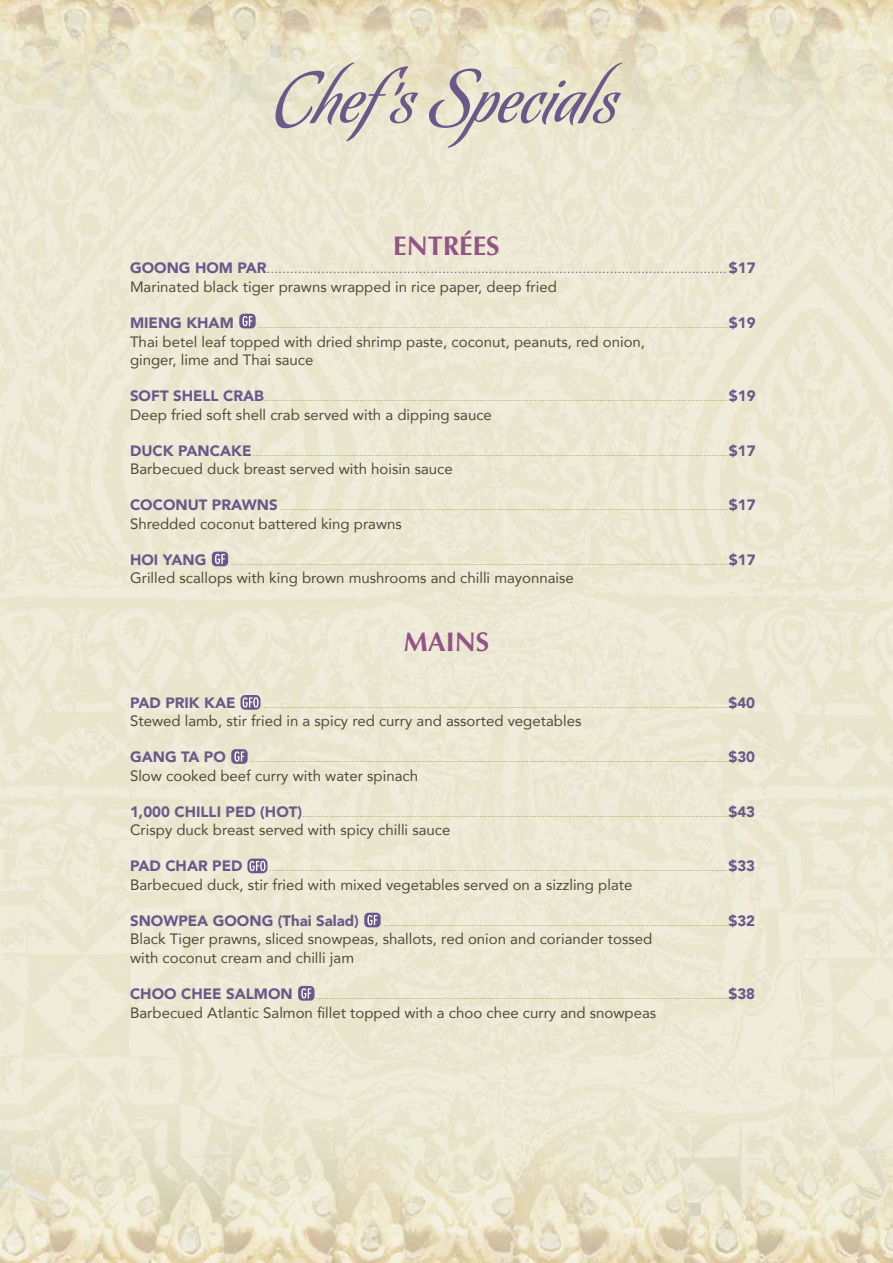
<style>
.page{position:relative;width:893px;height:1263px;background:#fff}
.page>*{position:absolute;margin:0;border:0;box-sizing:border-box;transform-origin:0 0}
.t1{font:72px "Koziupack OT";color:#6a588a}
.t2{font:700 27px "Optima";color:#925385}
.t3{font:15px/18.8px "Avenir";color:#4b4d3a}
.t4{font:300 15px/18.8px "Avenir";color:#6a588a}
.t5{font:900 15px "Avenir";color:#6a588a}
.t6{font:300 10.5px "Avenir";color:#9d9531}
.s1{font-weight:900}
.s2{font-weight:400;color:#4b4d3a}
.s3{font-weight:900;font-size:15px;color:#6a588a}
</style>
<div class="page">
<img style="left:0;top:0;width:893px;height:1263px">
<div style="left:239px;top:314px;width:17px;height:14px;background:#6a588a;border-radius:4px"></div>
<svg style="left:242px;top:316px;width:10px;height:10px"></svg>
<div style="left:212px;top:552px;width:16px;height:14px;background:#6a588a;border-radius:4px"></div>
<svg style="left:215px;top:554px;width:10px;height:10px"></svg>
<svg style="left:240px;top:695px;width:21px;height:15px"></svg>
<svg style="left:243px;top:697px;width:16px;height:10px"></svg>
<div style="left:231px;top:749px;width:17px;height:15px;background:#6a588a;border-radius:4px"></div>
<svg style="left:234px;top:751px;width:10px;height:11px"></svg>
<svg style="left:247px;top:858px;width:20px;height:15px"></svg>
<svg style="left:250px;top:861px;width:15px;height:10px"></svg>
<div style="left:364px;top:913px;width:17px;height:14px;background:#6a588a;border-radius:4px"></div>
<svg style="left:367px;top:915px;width:10px;height:10px"></svg>
<div style="left:298px;top:986px;width:16px;height:15px;background:#6a588a;border-radius:4px"></div>
<svg style="left:301px;top:988px;width:10px;height:10px"></svg>
<svg style="left:394px;top:82px;width:11px;height:14px"></svg>
<h1 class="t1" style="left:276px;top:55px;width:343px">Chefs Specials</h1>
<h2 class="t2" style="left:393px;top:230px;width:108px">ENTRÉES</h2>
<h3 class="t4" style="left:130px;top:259px;width:627px"><span class="s1">GOONG HOM PAR</span>......................................................................................................................<span class="s1">$17<br></span><span class="s2">Marinated black tiger prawns wrapped in rice paper, deep fried</span></h3>
<h3 class="t5" style="left:130px;top:310px;width:105px">MIENG KHAM</h3>
<p class="t6" style="left:258px;top:318px;width:499px">............................................................................................................................................................................<span class="s3">$19</span></p>
<h3 class="t3" style="left:130px;top:331px;width:516px">Thai betel leaf topped with dried shrimp paste, coconut, peanuts, red onion, ginger, lime and Thai sauce</h3>
<p class="t6" style="left:130px;top:391px;width:627px"><span class="s3">SOFT SHELL CRAB</span>..........................................................................................................................................................................<span class="s3">$19</span></p>
<h3 class="t3" style="left:130px;top:405px;width:363px">Deep fried soft shell crab served with a dipping sauce</h3>
<p class="t6" style="left:130px;top:446px;width:627px"><span class="s3">DUCK PANCAKE</span>..............................................................................................................................................................................<span class="s3">$17</span></p>
<h3 class="t3" style="left:130px;top:459px;width:324px">Barbecued duck breast served with hoisin sauce</h3>
<p class="t6" style="left:130px;top:500px;width:627px"><span class="s3">COCONUT PRAWNS</span> ....................................................................................................................................................................<span class="s3">$17</span></p>
<h3 class="t3" style="left:130px;top:514px;width:273px">Shredded coconut battered king prawns</h3>
<h3 class="t5" style="left:130px;top:546px;width:78px">HOI YANG</h3>
<p class="t6" style="left:231px;top:555px;width:526px">......................................................................................................................................................................................<span class="s3">$17</span></p>
<h3 class="t3" style="left:130px;top:568px;width:445px">Grilled scallops with king brown mushrooms and chilli mayonnaise</h3>
<h2 class="t2" style="left:404px;top:626px;width:87px">MAINS</h2>
<h3 class="t5" style="left:130px;top:689px;width:107px">PAD PRIK KAE</h3>
<p class="t6" style="left:264px;top:698px;width:493px">..........................................................................................................................................................................<span class="s3">$40</span></p>
<h3 class="t3" style="left:130px;top:711px;width:453px">Stewed lamb, stir fried in a spicy red curry and assorted vegetables</h3>
<h3 class="t5" style="left:130px;top:744px;width:97px">GANG TA PO</h3>
<p class="t6" style="left:250px;top:752px;width:506px">...............................................................................................................................................................................<span class="s3">$30</span></p>
<h3 class="t3" style="left:130px;top:766px;width:289px">Slow cooked beef curry with water spinach</h3>
<p class="t6" style="left:130px;top:807px;width:627px"><span class="s3">1,000 CHILLI PED (HOT)</span>............................................................................................................................................................<span class="s3">$43</span></p>
<h3 class="t3" style="left:130px;top:820px;width:322px">Crispy duck breast served with spicy chilli sauce</h3>
<h3 class="t5" style="left:130px;top:853px;width:114px">PAD CHAR PED</h3>
<p class="t6" style="left:269px;top:861px;width:487px">........................................................................................................................................................................<span class="s3">$33</span></p>
<h3 class="t3" style="left:130px;top:875px;width:504px">Barbecued duck, stir fried with mixed vegetables served on a sizzling plate</h3>
<h3 class="t5" style="left:130px;top:907px;width:230px">SNOWPEA GOONG (Thai Salad)</h3>
<p class="t6" style="left:384px;top:916px;width:373px">..............................................................................................................................<span class="s3">$32</span></p>
<h3 class="t3" style="left:130px;top:929px;width:524px">Black Tiger prawns, sliced snowpeas, shallots, red onion and coriander tossed with coconut cream and chilli jam</h3>
<h3 class="t5" style="left:130px;top:981px;width:164px">CHOO CHEE SALMON</h3>
<p class="t6" style="left:316px;top:989px;width:441px">.......................................................................................................................................................<span class="s3">$38</span></p>
<h3 class="t3" style="left:130px;top:1003px;width:528px">Barbecued Atlantic Salmon fillet topped with a choo chee curry and snowpeas</h3>
</div>
